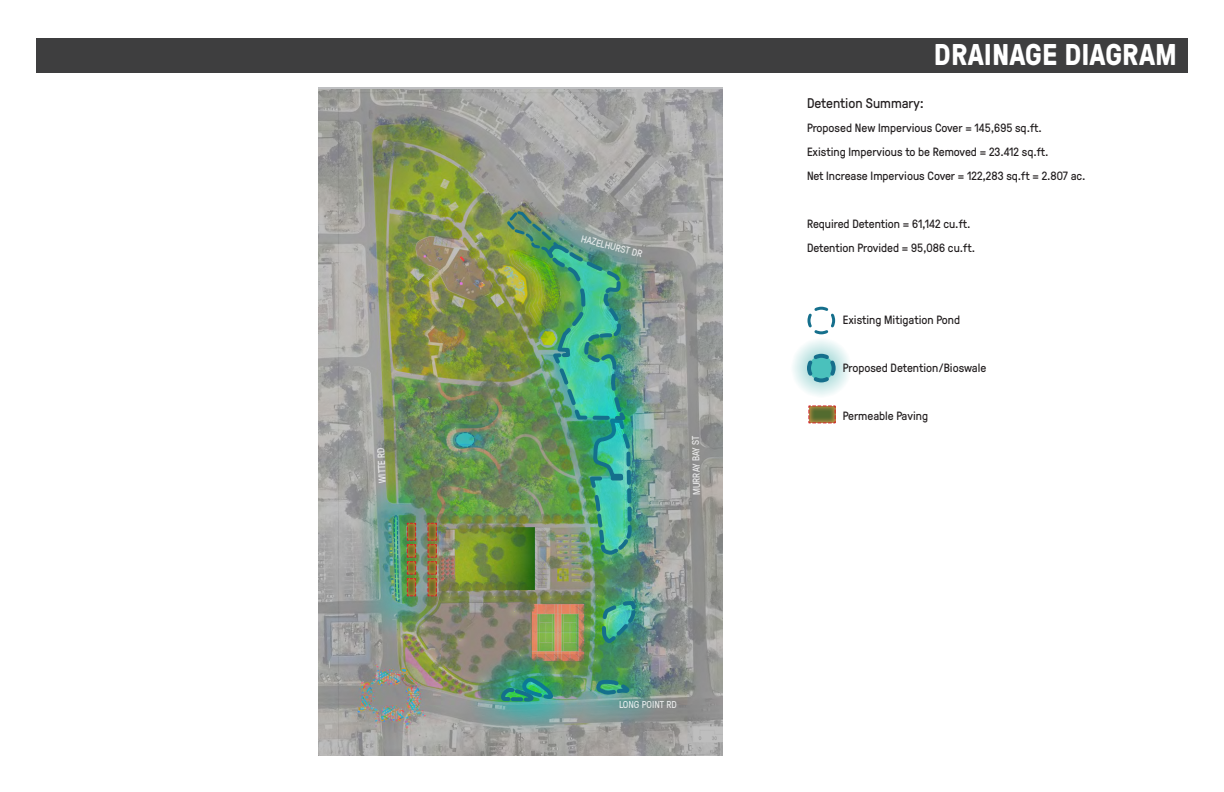
<style>
.page{position:relative;width:1224px;height:792px;background:#fff}
.page>*{position:absolute;margin:0;border:0;box-sizing:border-box;transform-origin:0 0}
.t1{font:700 30px "GT Pressura";color:#fff}
.t2{font:14px "GT Pressura";color:#231f20}
.t3{font:12px "GT Pressura";color:#231f20}
.t4{font:10px "GT Pressura";color:#fff}
</style>
<div class="page">
<img style="left:318px;top:88px;width:405px;height:668px">
<img style="left:556px;top:385px;width:110px;height:204px">
<img style="left:634px;top:210px;width:26px;height:244px">
<img style="left:505px;top:209px;width:129px;height:349px">
<img style="left:358px;top:480px;width:77px;height:157px">
<svg style="left:393px;top:514px;width:7px;height:88px"></svg>
<div style="left:36px;top:38px;width:1152px;height:35px;background:#3e3e3f"></div>
<img style="left:568px;top:567px;width:102px;height:110px">
<svg style="left:599px;top:600px;width:39px;height:45px;background:#3e9f81"></svg>
<img style="left:587px;top:646px;width:77px;height:83px">
<svg style="left:593px;top:677px;width:40px;height:24px"></svg>
<img style="left:488px;top:644px;width:99px;height:89px">
<img style="left:467px;top:654px;width:101px;height:82px">
<svg style="left:499px;top:675px;width:57px;height:28px;background:#2c997a"></svg>
<svg style="left:807px;top:306px;width:29px;height:29px"></svg>
<div style="left:791px;top:338px;width:61px;height:61px;background:#169d99;opacity:.5"></div>
<svg style="left:805px;top:352px;width:33px;height:32px"></svg>
<div style="left:437px;top:414px;width:56px;height:51px;background:#169d99;opacity:.5"></div>
<svg style="left:455px;top:432px;width:21px;height:16px"></svg>
<svg style="left:406px;top:522px;width:11px;height:75px"></svg>
<div style="left:427px;top:543px;width:11px;height:15px;background:#e85925;opacity:.75"></div>
<div style="left:427px;top:560px;width:11px;height:15px;background:#e85925;opacity:.75"></div>
<div style="left:427px;top:577px;width:11px;height:19px;background:#e85925;opacity:.75"></div>
<div style="left:427px;top:522px;width:11px;height:19px;background:#e85925;opacity:.75"></div>
<svg style="left:427px;top:522px;width:10px;height:75px"></svg>
<svg style="left:808px;top:405px;width:28px;height:19px"></svg>
<svg style="left:471px;top:527px;width:64px;height:63px;background:#618727"></svg>
<p class="t4" style="left:375px;top:483px;width:37px;rotate:-92deg">WITTE RD</p>
<p class="t4" style="left:583px;top:232px;width:64px;rotate:14deg">HAZELHURST DR</p>
<p class="t4" style="left:690px;top:496px;width:61px;rotate:-91deg">MURRAY BAY ST</p>
<p class="t4" style="left:619px;top:697px;width:59px">LONG POINT RD</p>
<p class="t1" style="left:934px;top:33px;width:245px">DRAINAGE DIAGRAM</p>
<p class="t2" style="left:807px;top:93px;width:118px">Detention Summary:</p>
<p class="t3" style="left:807px;top:119px;width:236px">Proposed New Impervious Cover = 145,695 sq.ft.</p>
<p class="t3" style="left:807px;top:143px;width:243px">Existing Impervious to be Removed = 23.412 sq.ft.</p>
<p class="t3" style="left:807px;top:167px;width:280px">Net Increase Impervious Cover = 122,283 sq.ft = 2.807 ac.</p>
<p class="t3" style="left:807px;top:215px;width:165px">Required Detention = 61,142 cu.ft.</p>
<p class="t3" style="left:807px;top:239px;width:170px">Detention Provided = 95,086 cu.ft.</p>
<p class="t3" style="left:843px;top:311px;width:119px">Existing Mitigation Pond</p>
<p class="t3" style="left:843px;top:359px;width:145px">Proposed Detention/Bioswale</p>
<p class="t3" style="left:843px;top:407px;width:87px">Permeable Paving</p>
</div>
